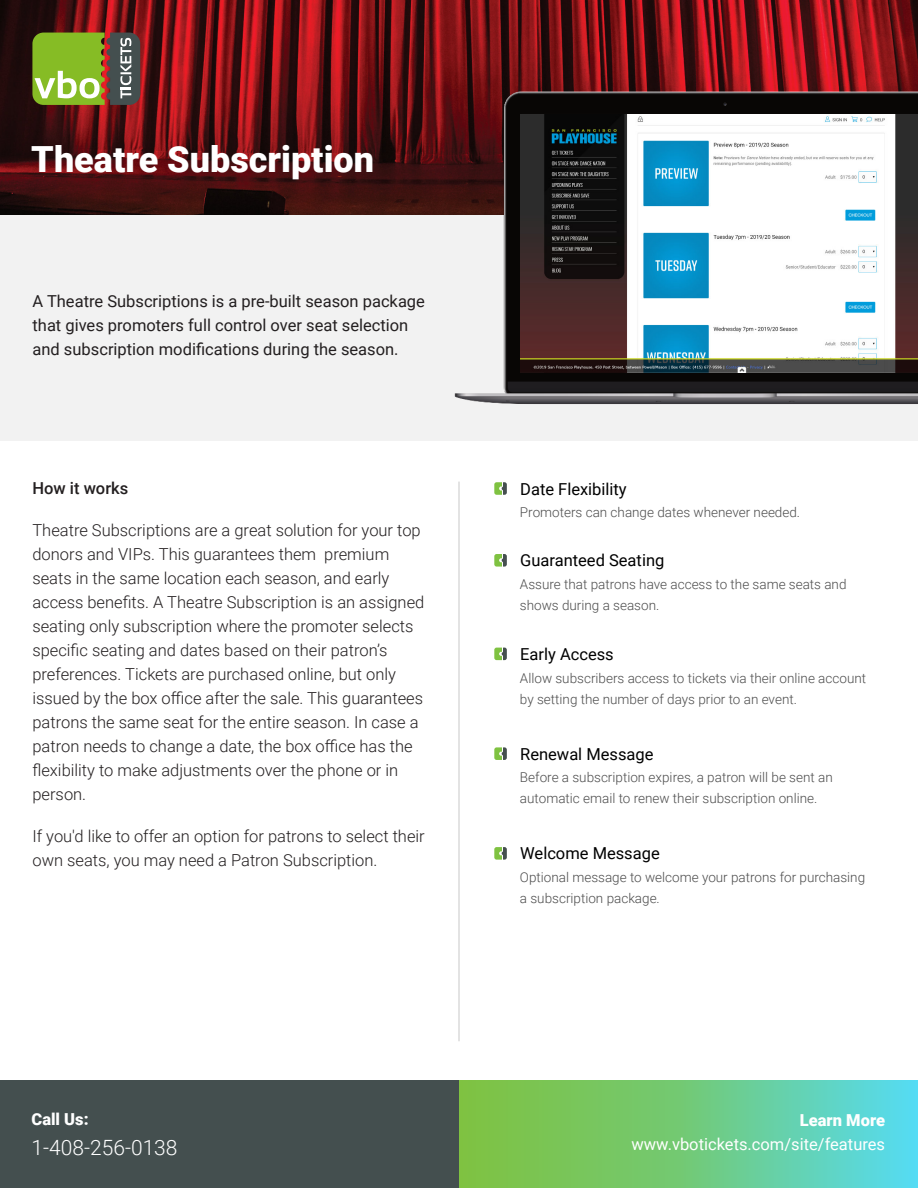
<style>
.page{position:relative;width:918px;height:1188px;background:#fff}
.page>*{position:absolute;margin:0;border:0;box-sizing:border-box;transform-origin:0 0}
.t1{font:900 36px "Roboto";color:#fff}
.t2{font:300 21px "Roboto";color:#fff}
.t3{font:300 16.5px/24px "Roboto";color:#231f20}
.t4{font:16.5px/24px "Roboto";color:#231f20}
.t5{font:16.5px "Roboto";color:#000}
.t6{font:16.5px "Roboto";color:#fff}
.t7{font:900 16.5px "Roboto";color:#fff}
.t8{font:500 16.5px "Roboto";color:#231f20}
.t9{font:300 13.5px/21px "Roboto";color:#4c4c4c}
</style>
<div class="page">
<div style="left:0;top:1080px;width:459px;height:108px;background:#444f4f"></div>
<svg style="left:459px;top:1080px;width:459px;height:108px;background:#6ecc87"></svg>
<img style="left:0;top:0;width:918px;height:215px">
<svg style="left:494px;top:482px;width:13px;height:13px"></svg>
<svg style="left:494px;top:554px;width:13px;height:13px"></svg>
<svg style="left:494px;top:648px;width:13px;height:12px"></svg>
<svg style="left:494px;top:747px;width:13px;height:13px"></svg>
<svg style="left:494px;top:847px;width:13px;height:13px"></svg>
<hr style="left:458px;top:482px;width:2px;height:559px;background:#dadada">
<div style="left:0;top:215px;width:918px;height:226px;background:#f2f2f2"></div>
<svg style="left:32px;top:33px;width:108px;height:72px;background:#879e4b"></svg>
<img style="left:454px;top:92px;width:464px;height:312px">
<img style="left:521px;top:114px;width:397px;height:258px">
<h1 class="t1" style="left:31px;top:145px;width:344px">Theatre Subscription</h1>
<p class="t4" style="left:33px;top:291px;width:394px">A Theatre Subscriptions is a pre-built season package that gives promoters full control over seat selection and subscription modifications during the season.</p>
<p class="t8" style="left:32px;top:482px;width:97px">How it works</p>
<p class="t3" style="left:32px;top:520px;width:393px">Theatre Subscriptions are a great solution for your top donors and VIPs. This guarantees them premium seats in the same location each season, and early access benefits. A Theatre Subscription is an assigned seating only subscription where the promoter selects specific seating and dates based on their patron’s preferences. Tickets are purchased online, but only issued by the box office after the sale. This guarantees patrons the same seat for the entire season. In case a patron needs to change a date, the box office has the flexibility to make adjustments over the phone or in person.</p>
<p class="t3" style="left:32px;top:826px;width:394px">If you'd like to offer an option for patrons to select their own seats, you may need a Patron Subscription.</p>
<p class="t7" style="left:32px;top:1113px;width:59px">Call Us:</p>
<p class="t2" style="left:32px;top:1139px;width:148px">1-408-256-0138</p>
<p class="t5" style="left:520px;top:482px;width:108px">Date Flexibility</p>
<p class="t9" style="left:520px;top:503px;width:282px">Promoters can change dates whenever needed.</p>
<p class="t5" style="left:520px;top:554px;width:146px">Guaranteed Seating</p>
<p class="t9" style="left:520px;top:575px;width:328px">Assure that patrons have access to the same seats and shows during a season.</p>
<p class="t5" style="left:520px;top:648px;width:95px">Early Access</p>
<p class="t9" style="left:520px;top:669px;width:348px">Allow subscribers access to tickets via their online account by setting the number of days prior to an event.</p>
<p class="t5" style="left:520px;top:747px;width:135px">Renewal Message</p>
<p class="t9" style="left:520px;top:769px;width:314px">Before a subscription expires, a patron will be sent an automatic email to renew their subscription online.</p>
<p class="t5" style="left:520px;top:847px;width:141px">Welcome Message</p>
<p class="t9" style="left:520px;top:868px;width:347px">Optional message to welcome your patrons for purchasing a subscription package.</p>
<p class="t7" style="left:800px;top:1114px;width:87px">Learn More</p>
<p class="t6" style="left:632px;top:1138px;width:255px">www.vbotickets.com/site/features</p>
</div>
